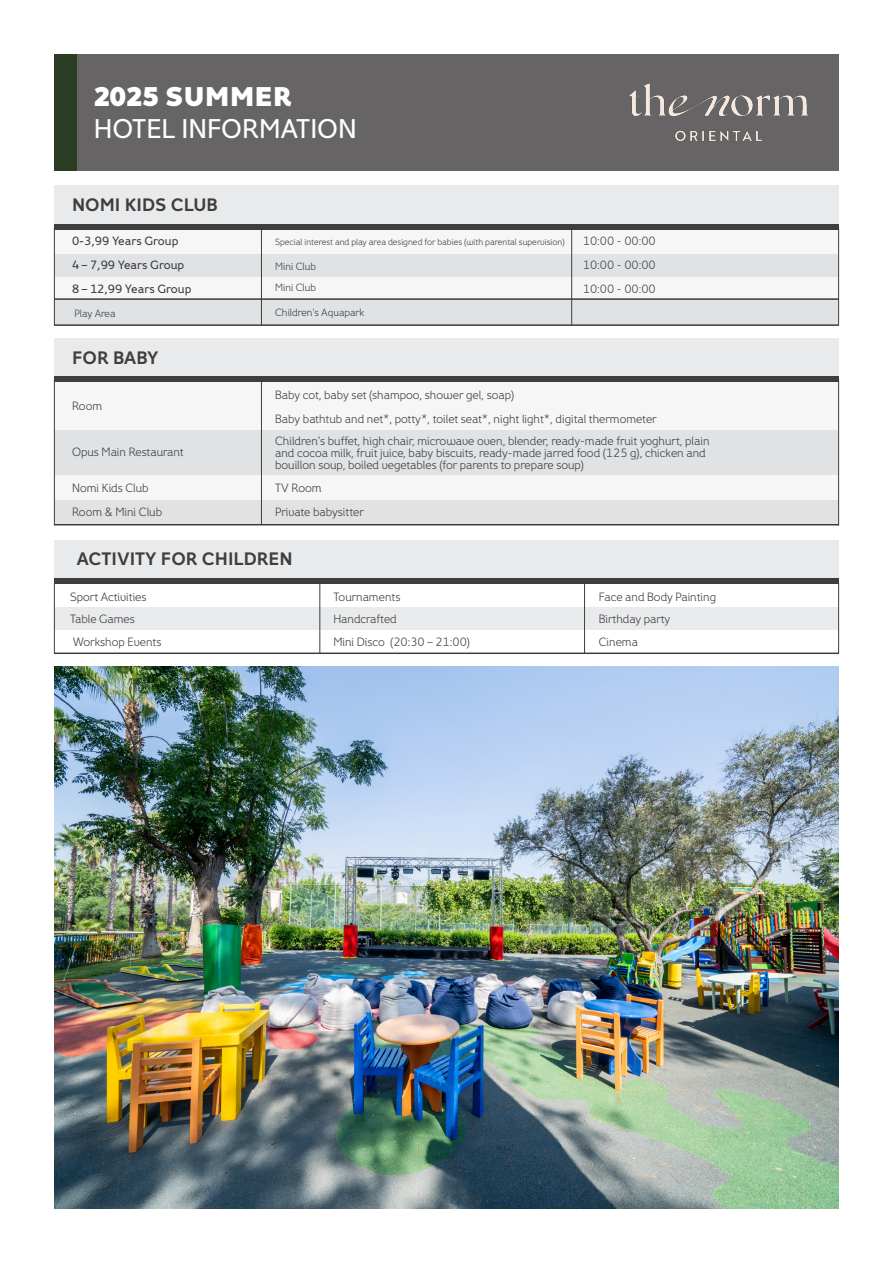
<style>
.page{position:relative;width:893px;height:1263px;background:#fff}
.page>*{position:absolute;margin:0;border:0;box-sizing:border-box;transform-origin:0 0}
.t1{font:27px "Fox Grotesque Pro";color:#fff}
.t2{font:800 27px "Fox Grotesque Pro";color:#fff}
.t3{font:700 18px "Fox Grotesque Pro";color:#3e3e3f}
.t4{font:12px "Fox Grotesque Pro Lt";color:#3e3e3f}
.t5{font:12px "Fox Grotesque Pro";color:#3e3e3f}
.t6{font:10.5px "Fox Grotesque Pro Lt";color:#3e3e3f}
.t7{font:9px "Fox Grotesque Pro Lt";color:#3e3e3f}
</style>
<div class="page">
<img style="left:54px;top:666px;width:785px;height:543px">
<div style="left:54px;top:186px;width:785px;height:38px;background:#e9eaeb"></div>
<div style="left:77px;top:54px;width:762px;height:116px;background:#666465"></div>
<div style="left:54px;top:54px;width:23px;height:116px;background:#2a3c21"></div>
<div style="left:54px;top:225px;width:785px;height:101px;background:linear-gradient(to right,#ebeced,#ebeced)"></div>
<div style="left:54px;top:224px;width:785px;height:6px;background:#3e3e3f"></div>
<hr style="left:54px;top:324px;width:785px;height:2px;background:#3e3e3f">
<hr style="left:54px;top:298px;width:785px;height:2px;background:#3e3e3f">
<hr style="left:261px;top:227px;width:1px;height:98px;background:#3e3e3f">
<hr style="left:54px;top:227px;width:1px;height:98px;background:#3e3e3f">
<hr style="left:571px;top:226px;width:1px;height:99px;background:#3e3e3f">
<hr style="left:838px;top:227px;width:1px;height:98px;background:#3e3e3f">
<img style="left:629px;top:83px;width:179px;height:58px">
<div style="left:54px;top:607px;width:785px;height:22px;background:#e9eaeb"></div>
<div style="left:54px;top:540px;width:785px;height:38px;background:#e9eaeb"></div>
<div style="left:54px;top:578px;width:785px;height:6px;background:#3e3e3f"></div>
<hr style="left:54px;top:652px;width:785px;height:2px;background:#3e3e3f">
<hr style="left:54px;top:583px;width:1px;height:70px;background:#3e3e3f">
<hr style="left:319px;top:583px;width:1px;height:70px;background:#3e3e3f">
<hr style="left:584px;top:583px;width:1px;height:70px;background:#3e3e3f">
<hr style="left:838px;top:582px;width:1px;height:72px;background:#3e3e3f">
<div style="left:54px;top:338px;width:785px;height:38px;background:#e9eaeb"></div>
<div style="left:54px;top:379px;width:785px;height:146px;background:linear-gradient(to right,#ebeced,#ebeced)"></div>
<div style="left:54px;top:376px;width:785px;height:6px;background:#3e3e3f"></div>
<hr style="left:54px;top:524px;width:785px;height:1px;background:#3e3e3f">
<hr style="left:261px;top:379px;width:1px;height:146px;background:#3e3e3f">
<hr style="left:54px;top:379px;width:1px;height:146px;background:#3e3e3f">
<hr style="left:838px;top:379px;width:1px;height:146px;background:#3e3e3f">
<p class="t2" style="left:94px;top:79px;width:200px">2025 SUMMER</p>
<p class="t1" style="left:94px;top:112px;width:265px">HOTEL INFORMATION</p>
<p class="t3" style="left:72px;top:194px;width:147px">NOMI KIDS CLUB</p>
<p class="t5" style="left:72px;top:234px;width:108px">0-3,99 Years Group</p>
<p class="t5" style="left:72px;top:258px;width:114px">4 – 7,99 Years Group</p>
<p class="t5" style="left:72px;top:282px;width:121px">8 – 12,99 Years Group</p>
<p class="t6" style="left:74px;top:308px;width:43px">Play Area</p>
<p class="t3" style="left:72px;top:346px;width:88px">FOR BABY</p>
<p class="t4" style="left:72px;top:399px;width:32px">Room</p>
<p class="t4" style="left:72px;top:445px;width:113px">Opus Main Restaurant</p>
<p class="t4" style="left:72px;top:481px;width:78px">Nomi Kids Club</p>
<p class="t4" style="left:72px;top:505px;width:92px">Room &amp; Mini Club</p>
<p class="t7" style="left:275px;top:237px;width:291px">Special interest and play area designed for babies (with parental supervision)</p>
<p class="t6" style="left:275px;top:260px;width:42px">Mini Club</p>
<p class="t6" style="left:275px;top:282px;width:42px">Mini Club</p>
<p class="t6" style="left:275px;top:306px;width:90px">Children's Aquapark</p>
<p class="t4" style="left:583px;top:234px;width:74px">10:00 - 00:00</p>
<p class="t4" style="left:583px;top:258px;width:74px">10:00 - 00:00</p>
<p class="t4" style="left:583px;top:282px;width:74px">10:00 - 00:00</p>
<p class="t4" style="left:275px;top:388px;width:241px">Baby cot, baby set (shampoo, shower gel, soap)</p>
<p class="t4" style="left:275px;top:412px;width:383px">Baby bathtub and net*, potty*, toilet seat*, night light*, digital thermometer</p>
<p class="t4" style="left:275px;top:433px;width:436px">Children's buffet, high chair, microwave oven, blender, ready-made fruit yoghurt, plain</p>
<p class="t4" style="left:275px;top:445px;width:432px">and cocoa milk, fruit juice, baby biscuits, ready-made jarred food (125 g), chicken and</p>
<p class="t4" style="left:275px;top:457px;width:310px">bouillon soup, boiled vegetables (for parents to prepare soup)</p>
<p class="t4" style="left:275px;top:481px;width:48px">TV Room</p>
<p class="t4" style="left:275px;top:504px;width:90px">Private babysitter</p>
<p class="t3" style="left:76px;top:548px;width:218px">ACTIVITY FOR CHILDREN</p>
<p class="t4" style="left:70px;top:589px;width:78px">Sport Activities</p>
<p class="t4" style="left:70px;top:612px;width:66px">Table Games</p>
<p class="t4" style="left:73px;top:634px;width:90px">Workshop Events</p>
<p class="t4" style="left:333px;top:589px;width:68px">Tournaments</p>
<p class="t4" style="left:333px;top:612px;width:65px">Handcrafted</p>
<p class="t4" style="left:333px;top:634px;width:138px">Mini Disco (20:30 – 21:00)</p>
<p class="t4" style="left:599px;top:589px;width:119px">Face and Body Painting</p>
<p class="t4" style="left:599px;top:612px;width:73px">Birthday party</p>
<p class="t4" style="left:599px;top:634px;width:41px">Cinema</p>
</div>
